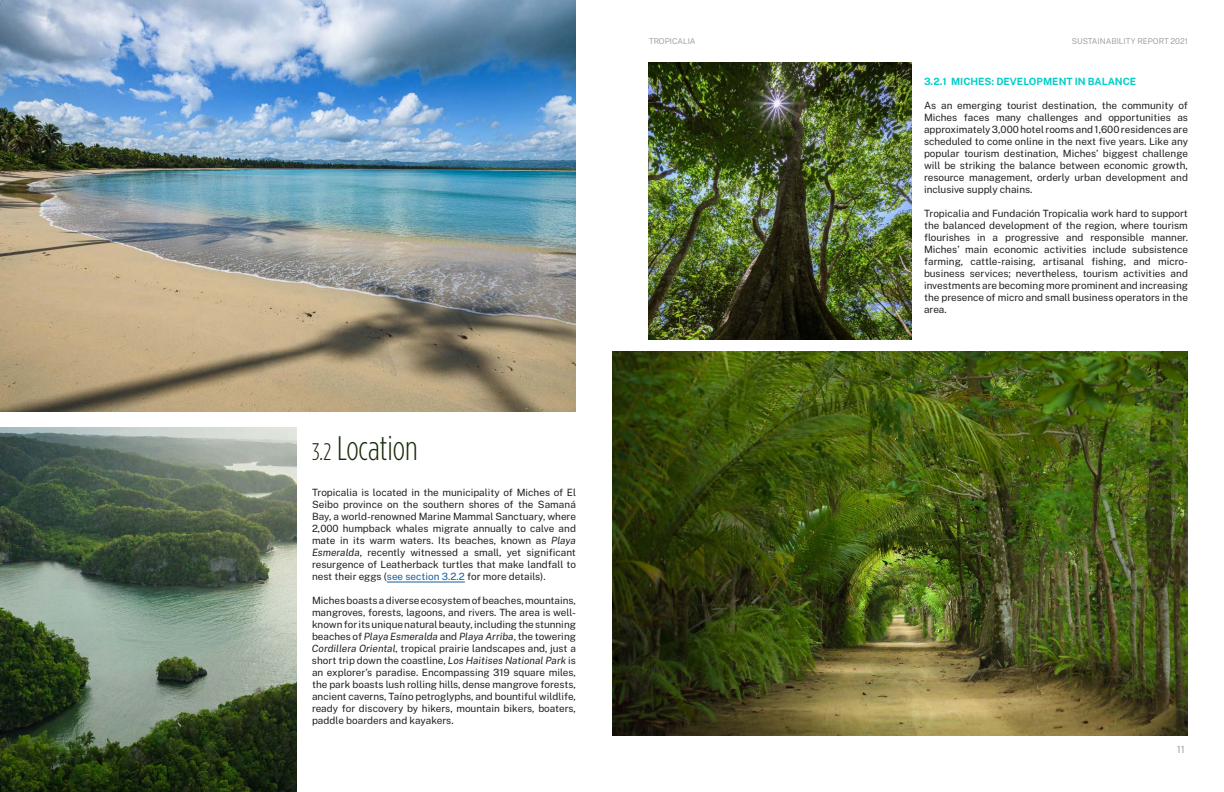
<style>
.page{position:relative;width:1224px;height:792px;background:#fff}
.page>*{position:absolute;margin:0;border:0;box-sizing:border-box;transform-origin:0 0}
.t1{font:300 34px "Gotham Condensed";color:#162a07}
.t2{font:10px/12px "Public Sans";color:#231f20;text-align:justify}
.t3{font:700 10px "Public Sans";color:#00ceca}
.t4{font:300 10px "Public Sans";color:#939598}
.t5{font:300 8px "Public Sans";color:#939598}
.s1{font-size:24px}
.s2{font-style:italic}
.s3{color:#175d9e}
</style>
<div class="page">
<hr style="left:387px;top:582px;width:78px;height:1px;background:#175d9e">
<img style="left:648px;top:62px;width:264px;height:278px">
<img style="left:612px;top:351px;width:576px;height:384px">
<img style="left:0;top:428px;width:297px;height:364px">
<img style="left:0;top:0;width:576px;height:412px">
<p class="t5" style="left:649px;top:35px;width:48px">TROPICALIA</p>
<p class="t1" style="left:312px;top:430px;width:107px"><span class="s1">3.2</span> Location</p>
<p class="t2" style="left:312px;top:486px;width:266px">Tropicalia is located in the municipality of Miches of El Seibo province on the southern shores of the Samaná Bay, a world-renowned Marine Mammal Sanctuary, where 2,000 humpback whales migrate annually to calve and mate in its warm waters. Its beaches, known as <span class="s2">Playa Esmeralda</span>, recently witnessed a small, yet significant resurgence of Leatherback turtles that make landfall to nest their eggs (<span class="s3">see section 3.2.2</span> for more details).</p>
<p class="t2" style="left:312px;top:594px;width:266px">Miches boasts a diverse ecosystem of beaches, mountains, mangroves, forests, lagoons, and rivers. The area is well&shy;known for its unique natural beauty, including the stunning beaches of <span class="s2">Playa Esmeralda</span> and <span class="s2">Playa Arriba</span>, the towering <span class="s2">Cordillera Oriental</span>, tropical prairie landscapes and, just a short trip down the coastline, <span class="s2">Los Haitises National Park</span> is an explorer’s paradise. Encompassing 319 square miles, the park boasts lush rolling hills, dense mangrove forests, ancient caverns, Taíno petroglyphs, and bountiful wildlife, ready for discovery by hikers, mountain bikers, boaters, paddle boarders and kayakers.</p>
<p class="t5" style="left:1072px;top:35px;width:118px">SUSTAINABILITY REPORT 2021</p>
<p class="t3" style="left:924px;top:74px;width:214px">3.2.1 MICHES: DEVELOPMENT IN BALANCE</p>
<p class="t2" style="left:924px;top:99px;width:266px">As an emerging tourist destination, the community of Miches faces many challenges and opportunities as approximately 3,000 hotel rooms and 1,600 residences are scheduled to come online in the next five years. Like any popular tourism destination, Miches’ biggest challenge will be striking the balance between economic growth, resource management, orderly urban development and inclusive supply chains.</p>
<p class="t2" style="left:924px;top:207px;width:266px">Tropicalia and Fundación Tropicalia work hard to support the balanced development of the region, where tourism flourishes in a progressive and responsible manner.<br>Miches’ main economic activities include subsistence farming, cattle-raising, artisanal fishing, and micro&shy;business services; nevertheless, tourism activities and investments are becoming more prominent and increasing the presence of micro and small business operators in the area.</p>
<p class="t4" style="left:1177px;top:742px;width:10px">11</p>
</div>
